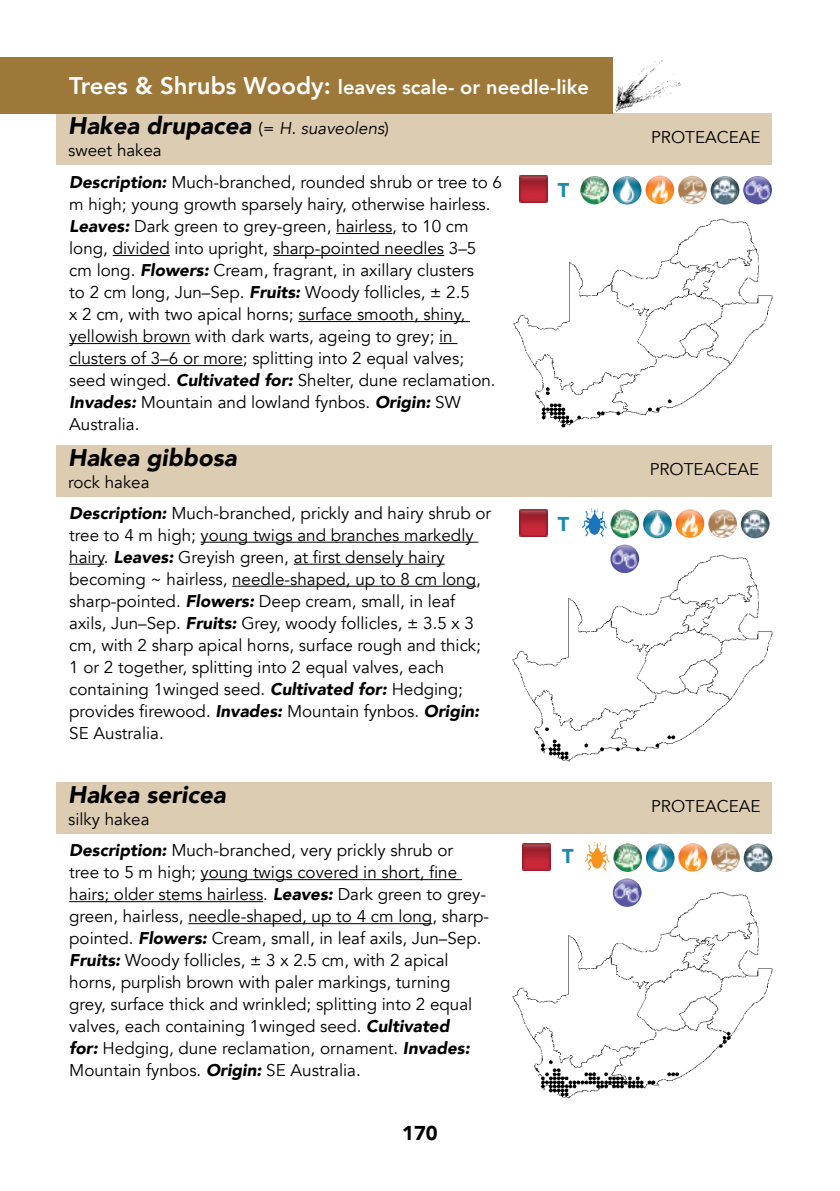
<style>
.page{position:relative;width:840px;height:1191px;background:#fff}
.page>*{position:absolute;margin:0;border:0;box-sizing:border-box;transform-origin:0 0}
.t1{font:italic 900 24px "Avenir";color:#000}
.t2{font:800 20px "Avenir";color:#fff}
.t3{font:900 20px "Avenir";color:#000}
.t4{font:900 20px "Avenir";color:#1c8bac}
.t5{font:17px/22px "Avenir";color:#000}
.s1{font-size:24px}
.s2{font-weight:400;font-style:normal;font-size:17px}
.s3{font-weight:400;font-size:17px}
.s4{font-weight:900;font-style:italic}
</style>
<div class="page">
<hr style="left:336px;top:233px;width:56px;height:1px;background:#000">
<hr style="left:113px;top:255px;width:57px;height:1px;background:#000">
<hr style="left:273px;top:255px;width:171px;height:1px;background:#000">
<hr style="left:298px;top:321px;width:171px;height:1px;background:#000">
<hr style="left:69px;top:343px;width:121px;height:1px;background:#000">
<svg style="left:439px;top:343px;width:18px;height:1px"></svg>
<hr style="left:69px;top:365px;width:174px;height:1px;background:#000">
<div style="left:57px;top:113px;width:714px;height:52px;background:#dcccb2"></div>
<img style="left:513px;top:219px;width:260px;height:209px">
<hr style="left:200px;top:542px;width:278px;height:1px;background:#000">
<hr style="left:69px;top:564px;width:35px;height:1px;background:#000">
<hr style="left:293px;top:564px;width:151px;height:1px;background:#000">
<hr style="left:232px;top:586px;width:244px;height:1px;background:#000">
<div style="left:57px;top:445px;width:714px;height:51px;background:#dcccb2"></div>
<img style="left:512px;top:551px;width:261px;height:211px">
<hr style="left:200px;top:879px;width:261px;height:1px;background:#000">
<hr style="left:69px;top:901px;width:194px;height:1px;background:#000">
<hr style="left:188px;top:923px;width:244px;height:1px;background:#000">
<div style="left:57px;top:782px;width:714px;height:51px;background:#dcccb2"></div>
<img style="left:512px;top:889px;width:261px;height:210px">
<img style="left:580px;top:176px;width:28px;height:28px;border-radius:14px">
<img style="left:610px;top:510px;width:28px;height:28px;border-radius:14px">
<img style="left:613px;top:843px;width:28px;height:29px;border-radius:14px">
<img style="left:710px;top:176px;width:29px;height:28px;border-radius:14px">
<img style="left:740px;top:510px;width:29px;height:28px;border-radius:14px">
<img style="left:743px;top:843px;width:29px;height:29px;border-radius:14px">
<img style="left:519px;top:176px;width:28px;height:27px">
<img style="left:519px;top:509px;width:28px;height:27px">
<img style="left:522px;top:843px;width:27px;height:27px">
<img style="left:742px;top:176px;width:29px;height:28px;border-radius:14px">
<img style="left:610px;top:544px;width:28px;height:29px;border-radius:14px">
<img style="left:612px;top:878px;width:29px;height:29px;border-radius:14px">
<img style="left:677px;top:176px;width:29px;height:28px;border-radius:14px">
<img style="left:707px;top:509px;width:29px;height:29px;border-radius:14px">
<img style="left:710px;top:843px;width:29px;height:28px;border-radius:14px">
<img style="left:612px;top:176px;width:29px;height:28px;border-radius:14px">
<img style="left:642px;top:510px;width:29px;height:28px;border-radius:14px">
<img style="left:645px;top:843px;width:29px;height:29px;border-radius:14px">
<img style="left:645px;top:176px;width:28px;height:28px;border-radius:14px">
<img style="left:675px;top:509px;width:29px;height:29px;border-radius:14px">
<img style="left:678px;top:843px;width:28px;height:28px;border-radius:14px">
<svg style="left:582px;top:508px;width:24px;height:29px"></svg>
<svg style="left:585px;top:842px;width:24px;height:28px"></svg>
<div style="left:0;top:57px;width:612px;height:57px;background:#9e7838"></div>
<img style="left:612px;top:57px;width:69px;height:57px">
<p class="t2" style="left:69px;top:71px;width:521px"><span class="s1">Trees &amp; Shrubs Woody:</span> leaves scale- or needle-like</p>
<h1 class="t1" style="left:68px;top:106px;width:322px">Hakea drupacea <span class="s2">(=</span> <span class="s3">H. suaveolens</span><span class="s2">)</span></h1>
<p class="t5" style="left:68px;top:139px;width:95px">sweet hakea</p>
<p class="t5" style="left:69px;top:172px;width:434px"><span class="s4">Description:</span> Much-branched, rounded shrub or tree to 6 m high; young growth sparsely hairy, otherwise hairless.<br><span class="s4">Leaves:</span> Dark green to grey-green, hairless, to 10 cm long, divided into upright, sharp-pointed needles 3–5 cm long. <span class="s4">Flowers:</span> Cream, fragrant, in axillary clusters<br>to 2 cm long, Jun–Sep. <span class="s4">Fruits:</span> Woody follicles, ± 2.5<br>x 2 cm, with two apical horns; surface smooth, shiny, yellowish brown with dark warts, ageing to grey; in clusters of 3–6 or more; splitting into 2 equal valves; seed winged. <span class="s4">Cultivated for:</span> Shelter, dune reclamation.<br><span class="s4">Invades:</span> Mountain and lowland fynbos. <span class="s4">Origin:</span> SW Australia.</p>
<h1 class="t1" style="left:68px;top:437px;width:170px">Hakea gibbosa</h1>
<p class="t5" style="left:68px;top:471px;width:83px">rock hakea</p>
<p class="t5" style="left:69px;top:502px;width:423px"><span class="s4">Description:</span> Much-branched, prickly and hairy shrub or tree to 4 m high; young twigs and branches markedly hairy. <span class="s4">Leaves:</span> Greyish green, at first densely hairy becoming ~ hairless, needle-shaped, up to 8 cm long, sharp-pointed. <span class="s4">Flowers:</span> Deep cream, small, in leaf axils, Jun–Sep. <span class="s4">Fruits:</span> Grey, woody follicles, ± 3.5 x 3 cm, with 2 sharp apical horns, surface rough and thick; 1 or 2 together, splitting into 2 equal valves, each containing 1winged seed. <span class="s4">Cultivated for:</span> Hedging; provides firewood. <span class="s4">Invades:</span> Mountain fynbos. <span class="s4">Origin:<br></span>SE Australia.</p>
<h1 class="t1" style="left:68px;top:775px;width:159px">Hakea sericea</h1>
<p class="t5" style="left:68px;top:808px;width:83px">silky hakea</p>
<p class="t5" style="left:69px;top:840px;width:421px"><span class="s4">Description:</span> Much-branched, very prickly shrub or<br>tree to 5 m high; young twigs covered in short, fine hairs; older stems hairless. <span class="s4">Leaves:</span> Dark green to grey&shy;green, hairless, needle-shaped, up to 4 cm long, sharp&shy;pointed. <span class="s4">Flowers:</span> Cream, small, in leaf axils, Jun–Sep.<br><span class="s4">Fruits:</span> Woody follicles, ± 3 x 2.5 cm, with 2 apical horns, purplish brown with paler markings, turning grey, surface thick and wrinkled; splitting into 2 equal valves, each containing 1winged seed. <span class="s4">Cultivated<br>for:</span> Hedging, dune reclamation, ornament. <span class="s4">Invades:<br></span>Mountain fynbos. <span class="s4">Origin:</span> SE Australia.</p>
<p class="t3" style="left:402px;top:1116px;width:37px">170</p>
<p class="t4" style="left:557px;top:173px;width:13px">T</p>
<p class="t4" style="left:557px;top:507px;width:13px">T</p>
<p class="t4" style="left:562px;top:838px;width:13px">T</p>
<p class="t5" style="left:650px;top:127px;width:111px">PROTEACEAE</p>
<p class="t5" style="left:649px;top:458px;width:111px">PROTEACEAE</p>
<p class="t5" style="left:650px;top:795px;width:111px">PROTEACEAE</p>
</div>
